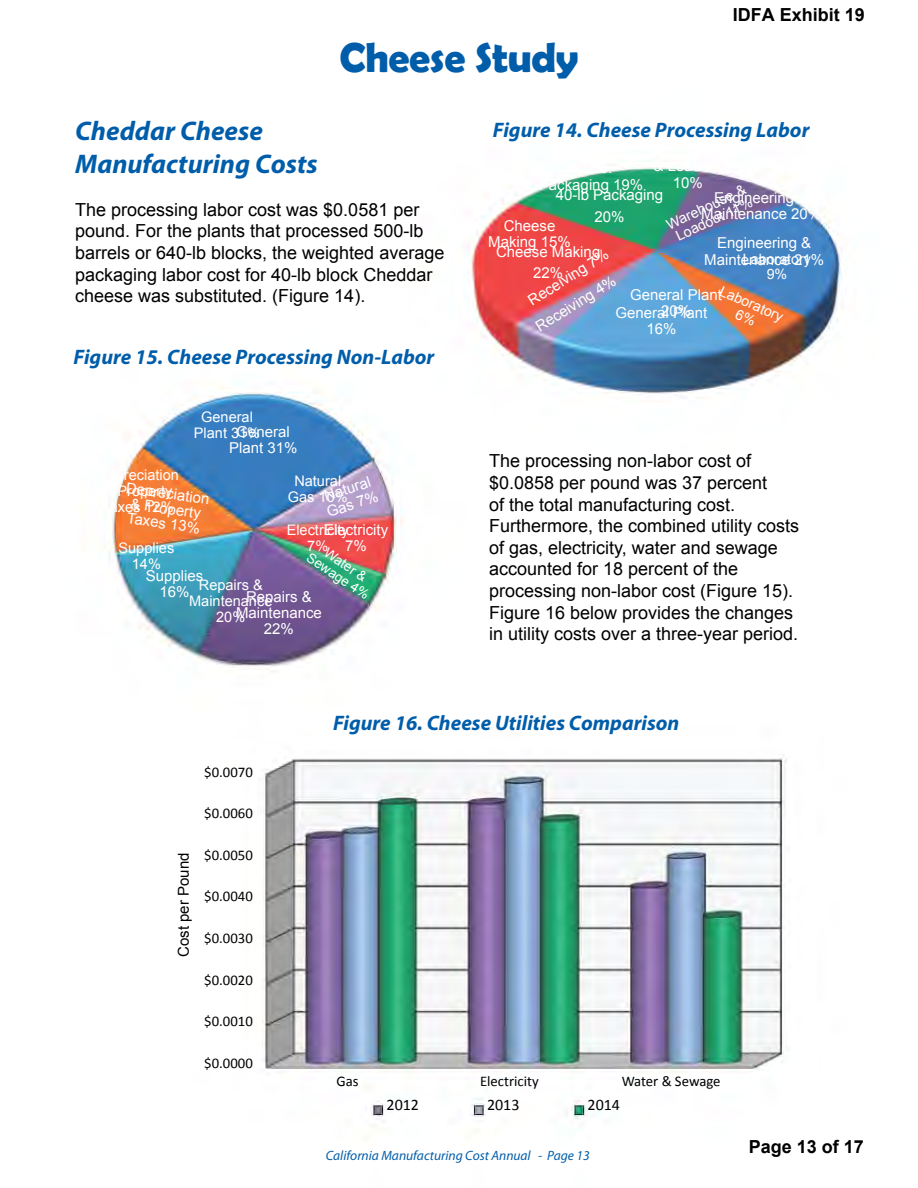
<style>
.page{position:relative;width:918px;height:1188px;background:#fff}
.page>*{position:absolute;margin:0;border:0;box-sizing:border-box;transform-origin:0 0}
.t1{font:700 42px "Berlin Sans FB Demi";letter-spacing:-.01em;color:#005daa}
.t2{font:italic 700 27px "Myriad Pro";color:#005daa}
.t3{font:italic 700 21px "Myriad Pro";color:#005daa}
.t4{font:18px "Arial";color:#000}
.t5{font:700 18px "Arial";color:#000}
.t6{font:16.05px "Calibri";color:#000}
.t7{font:15px/26.4px "Arial";color:#fff;text-align:center}
.t8{font:15px "Arial";color:#000}
.t9{font:14.85px "Calibri";letter-spacing:.005em;color:#000}
.t10{font:14.7px "Calibri";color:#000}
.t11{font:14.55px/16px "Arial";color:#fff;text-align:center}
.t12{font:14.25px/14.2px "Arial";color:#fff}
.t13{font:italic 13.5px "Myriad Pro";color:#005daa}
.t14{font:13.5px/13.5px "Arial";color:#fff;text-align:center}
.s1{font-size:15px}
</style>
<div class="page">
<img style="left:105px;top:160px;width:737px;height:971px">
<p class="t1" style="left:339px;top:33px;width:241px">Cheese Study</p>
<p class="t5" style="left:733px;top:2px;width:134px">IDFA Exhibit 19</p>
<p class="t2" style="left:75px;top:116px;width:189px">Cheddar Cheese</p>
<p class="t3" style="left:493px;top:119px;width:318px">Figure 14. Cheese Processing Labor</p>
<h2 class="t2" style="left:75px;top:149px;width:244px">Manufacturing Costs</h2>
<h2 class="t7" style="left:654px;top:153px;width:70px">&amp; Loadout</h2>
<p class="t7" style="left:539px;top:171px;width:106px">Packaging 19%</p>
<p class="t7" style="left:673px;top:170px;width:32px">10%</p>
<p class="t7" style="left:556px;top:182px;width:109px">40-lb Packaging</p>
<p class="t7" style="left:701px;top:190px;width:122px;line-height:16.5px">Engineering &amp;<br>Maintenance 20%</p>
<p class="t7" style="left:717px;top:230px;width:96px">Engineering &amp;</p>
<p class="t12" style="left:665px;top:219px;width:88px;rotate:-25deg">Warehouse &amp;<br>Loadout 11%</p>
<p class="t4" style="left:75px;top:198px;width:346px">The processing labor cost was $0.0581 per</p>
<p class="t7" style="left:595px;top:203px;width:32px">20%</p>
<p class="t7" style="left:504px;top:213px;width:53px">Cheese</p>
<p class="t4" style="left:75px;top:219px;width:350px">pound. For the plants that processed 500-lb</p>
<p class="t4" style="left:75px;top:241px;width:371px">barrels or 640-lb blocks, the weighted average</p>
<p class="t4" style="left:75px;top:263px;width:359px">packaging labor cost for 40-lb block Cheddar</p>
<p class="t4" style="left:75px;top:284px;width:292px">cheese was substituted. (Figure 14).</p>
<p class="t7" style="left:488px;top:229px;width:84px">Making 15%</p>
<p class="t7" style="left:496px;top:241px;width:106px;line-height:21.6px">Cheese Making<br>22%</p>
<p class="t7" style="left:704px;top:247px;width:122px">Maintenance 21%</p>
<p class="t7" style="left:516px;top:294px;width:101px;rotate:-32deg">Receiving 7%<br>Receiving 4%</p>
<p class="t12" style="left:743px;top:252px;width:70px">Laboratory</p>
<p class="t12" style="left:767px;top:267px;width:22px">9%</p>
<p class="t12" style="left:724px;top:283px;width:70px;line-height:15px;text-align:center;rotate:24deg">Laboratory<br>6%</p>
<p class="t7" style="left:630px;top:281px;width:93px">General Plant</p>
<p class="t7" style="left:616px;top:299px;width:93px">General Plant</p>
<p class="t7" style="left:661px;top:298px;width:32px">20%</p>
<p class="t7" style="left:646px;top:316px;width:32px">16%</p>
<p class="t3" style="left:74px;top:345px;width:362px">Figure 15. Cheese Processing Non-Labor</p>
<p class="t11" style="left:201px;top:409px;width:53px">General</p>
<p class="t11" style="left:194px;top:425px;width:68px">Plant 31%</p>
<p class="t7" style="left:237px;top:419px;width:55px">General</p>
<p class="t7" style="left:229px;top:435px;width:70px">Plant 31%</p>
<p class="t11" style="left:97px;top:467px;width:83px">Depreciation &amp; Property<br>Taxes 12%</p>
<p class="t11" style="left:294px;top:473px;width:48px">Natural</p>
<p class="t7" style="left:128px;top:475px;width:86px;rotate:8deg">Depreciation</p>
<p class="t7" style="left:320px;top:489px;width:55px;line-height:16px;text-align:left;rotate:-18deg">Natural<br>Gas 7%</p>
<p class="t11" style="left:288px;top:489px;width:61px">Gas 10%</p>
<p class="t7" style="left:130px;top:496px;width:75px;line-height:15px;text-align:left;rotate:8deg">&amp; Property<br>Taxes 13%</p>
<p class="t7" style="left:324px;top:516px;width:66px">Electricity</p>
<p class="t11" style="left:307px;top:538px;width:61px">7% <span class="s1">7%</span></p>
<p class="t11" style="left:287px;top:522px;width:64px">Electricity</p>
<p class="t11" style="left:119px;top:540px;width:57px">Supplies<br>14%</p>
<p class="t14" style="left:320px;top:539px;width:74px;rotate:34deg">Water &amp;<br>Sewage 4%</p>
<p class="t7" style="left:146px;top:563px;width:59px">Supplies</p>
<p class="t11" style="left:199px;top:577px;width:65px">Repairs &amp;</p>
<p class="t7" style="left:160px;top:579px;width:32px">16%</p>
<p class="t7" style="left:246px;top:584px;width:67px">Repairs &amp;</p>
<p class="t7" style="left:236px;top:600px;width:87px">Maintenance</p>
<p class="t11" style="left:189px;top:593px;width:85px">Maintenance</p>
<p class="t11" style="left:216px;top:609px;width:31px">20%</p>
<p class="t7" style="left:264px;top:616px;width:32px">22%</p>
<p class="t4" style="left:489px;top:449px;width:264px">The processing non-labor cost of</p>
<p class="t4" style="left:489px;top:471px;width:280px">$0.0858 per pound was 37 percent</p>
<p class="t4" style="left:489px;top:492px;width:248px">of the total manufacturing cost.</p>
<p class="t4" style="left:489px;top:514px;width:312px">Furthermore, the combined utility costs</p>
<p class="t4" style="left:489px;top:536px;width:290px">of gas, electricity, water and sewage</p>
<p class="t4" style="left:489px;top:557px;width:251px">accounted for 18 percent of the</p>
<p class="t4" style="left:489px;top:579px;width:306px">processing non-labor cost (Figure 15).</p>
<p class="t4" style="left:489px;top:600px;width:306px">Figure 16 below provides the changes</p>
<p class="t4" style="left:489px;top:622px;width:311px">in utility costs over a three-year period.</p>
<p class="t8" style="left:174px;top:957px;width:106px;rotate:-90deg">Cost per Pound</p>
<p class="t10" style="left:204px;top:762px;width:50px">$0.0070</p>
<p class="t9" style="left:204px;top:804px;width:50px">$0.0060</p>
<p class="t10" style="left:204px;top:846px;width:50px">$0.0050</p>
<p class="t9" style="left:204px;top:887px;width:50px">$0.0040</p>
<p class="t10" style="left:204px;top:929px;width:50px">$0.0030</p>
<p class="t10" style="left:204px;top:971px;width:50px">$0.0020</p>
<p class="t10" style="left:204px;top:1012px;width:50px">$0.0010</p>
<p class="t10" style="left:204px;top:1054px;width:50px">$0.0000</p>
<p class="t3" style="left:333px;top:711px;width:348px">Figure 16. Cheese Utilities Comparison</p>
<p class="t10" style="left:337px;top:1072px;width:23px">Gas</p>
<p class="t6" style="left:387px;top:1095px;width:34px">2012</p>
<p class="t10" style="left:480px;top:1072px;width:60px">Electricity</p>
<p class="t6" style="left:487px;top:1095px;width:34px">2013</p>
<p class="t10" style="left:622px;top:1072px;width:100px">Water &amp; Sewage</p>
<p class="t6" style="left:588px;top:1095px;width:34px">2014</p>
<p class="t13" style="left:326px;top:1148px;width:265px">California Manufacturing Cost Annual - Page 13</p>
<p class="t5" style="left:749px;top:1134px;width:117px">Page 13 of 17</p>
</div>
